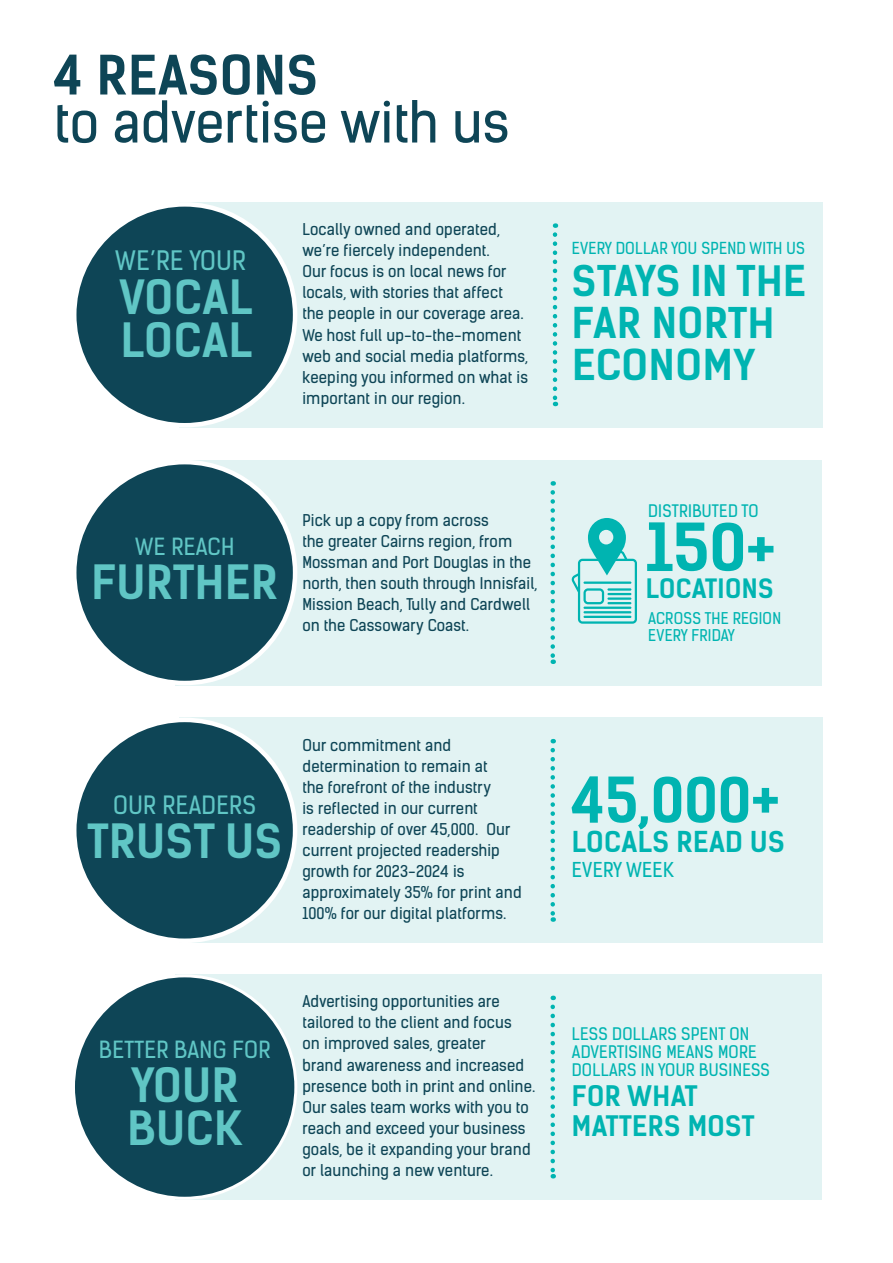
<style>
.page{position:relative;width:893px;height:1263px;background:#fff}
.page>*{position:absolute;margin:0;border:0;box-sizing:border-box;transform-origin:0 0}
.t1{font:700 63px "Kelson Sans";color:#00b4b1;scale:1.05 1}
.t2{font:700 60px "Kelson Sans";color:#00b4b1}
.t3{font:54px "Kelson Sans";color:#0e4556}
.t4{font:700 51.75px "Kelson Sans";letter-spacing:.015em;color:#0e4556}
.t5{font:700 45px/43.5px "Kelson Sans";letter-spacing:.015em;color:#60c6c5}
.t6{font:700 40.5px/42px "Kelson Sans";letter-spacing:.015em;color:#00b4b1}
.t7{font:700 27.45px "Kelson Sans";letter-spacing:.015em;color:#00b4b1}
.t8{font:700 27px/30px "Kelson Sans";letter-spacing:.015em;color:#00b4b1}
.t9{font:25.5px "Kelson Sans";letter-spacing:.015em;color:#60c6c5}
.t10{font:700 25.5px "Kelson Sans";letter-spacing:.015em;color:#00b4b1}
.t11{font:24px "Kelson Sans";letter-spacing:.015em;color:#60c6c5}
.t12{font:22.5px "Kelson Sans";letter-spacing:.015em;color:#60c6c5}
.t13{font:19.5px "Kelson Sans";letter-spacing:.015em;color:#00b4b1}
.t14{font:16.5px/18px "Kelson Sans";letter-spacing:.015em;color:#00b4b1}
.t15{font:15.75px "Kelson Sans";letter-spacing:.015em;color:#00b4b1}
.t16{font:15.45px/21.1px "Kelson Sans";letter-spacing:.01em;color:#0e4556}
.t17{font:15.45px/16.5px "Kelson Sans";letter-spacing:.015em;color:#00b4b1}
.s1{font-size:58.5px}
</style>
<div class="page">
<div style="left:179px;top:202px;width:643px;height:225px;background:#e2f3f3"></div>
<div style="left:74px;top:204px;width:221px;height:221px;background:#0e4556;border-radius:50%"></div>
<svg style="left:553px;top:235px;width:4px;height:171px"></svg>
<div style="left:179px;top:718px;width:643px;height:225px;background:#e2f3f3"></div>
<div style="left:74px;top:720px;width:221px;height:221px;background:#0e4556;border-radius:50%"></div>
<svg style="left:550px;top:750px;width:5px;height:172px"></svg>
<div style="left:175px;top:460px;width:647px;height:225px;background:#e2f3f3"></div>
<div style="left:74px;top:462px;width:221px;height:221px;background:#0e4556;border-radius:50%"></div>
<svg style="left:550px;top:492px;width:5px;height:172px"></svg>
<svg style="left:571px;top:518px;width:66px;height:106px"></svg>
<div style="left:599px;top:530px;width:14px;height:14px;background:#e2f3f3;border-radius:50%"></div>
<div style="left:175px;top:974px;width:647px;height:226px;background:#e2f3f3"></div>
<div style="left:73px;top:976px;width:223px;height:222px;background:#0e4556;border-radius:50%"></div>
<svg style="left:550px;top:1007px;width:5px;height:171px"></svg>
<h3 class="t4" style="left:54px;top:43px;width:265px">4 REASONS</h3>
<h3 class="t3" style="left:54px;top:89px;width:456px">to advertise with us</h3>
<h3 class="t9" style="left:115px;top:245px;width:132px">WE’RE YOUR</h3>
<h3 class="t5" style="left:119px;top:275px;width:135px">VOCAL<br>LOCAL</h3>
<p class="t16" style="left:302px;top:219px;width:227px">Locally owned and operated, we’re fiercely independent.<br>Our focus is on local news for locals, with stories that affect the people in our coverage area.<br>We host full up-to-the-moment web and social media platforms, keeping you informed on what is important in our region.</p>
<p class="t15" style="left:572px;top:239px;width:235px">EVERY DOLLAR YOU SPEND WITH US</p>
<h3 class="t6" style="left:572px;top:260px;width:236px">STAYS IN THE<br>FAR NORTH<br>ECONOMY</h3>
<h3 class="t12" style="left:135px;top:533px;width:101px">WE REACH</h3>
<h3 class="t5" style="left:92px;top:560px;width:188px">FURTHER</h3>
<p class="t14" style="left:648px;top:502px;width:112px">DISTRIBUTED TO</p>
<p class="t16" style="left:302px;top:509px;width:237px">Pick up a copy from across<br>the greater Cairns region, from<br>Mossman and Port Douglas in the north, then south through Innisfail,<br>Mission Beach, Tully and Cardwell on the Cassowary Coast.</p>
<h1 class="t1" style="left:646px;top:509px;width:126px">150<span class="s1">+</span></h1>
<h3 class="t10" style="left:646px;top:573px;width:129px">LOCATIONS</h3>
<p class="t17" style="left:648px;top:610px;width:134px">ACROSS THE REGION<br>EVERY FRIDAY</p>
<h3 class="t11" style="left:113px;top:790px;width:144px">OUR READERS</h3>
<h3 class="t5" style="left:87px;top:819px;width:196px">TRUST US</h3>
<p class="t16" style="left:302px;top:734px;width:221px">Our commitment and determination to remain at<br>the forefront of the industry<br>is reflected in our current readership of over 45,000. Our current projected readership growth for 2023-2024 is approximately 35% for print and<br>100% for our digital platforms.</p>
<h3 class="t12" style="left:99px;top:1036px;width:173px">BETTER BANG FOR</h3>
<h3 class="t5" style="left:128px;top:1063px;width:116px">YOUR<br>BUCK</h3>
<p class="t16" style="left:302px;top:991px;width:234px">Advertising opportunities are tailored to the client and focus<br>on improved sales, greater<br>brand awareness and increased presence both in print and online.<br>Our sales team works with you to reach and exceed your business goals, be it expanding your brand or launching a new venture.</p>
<h2 class="t2" style="left:572px;top:763px;width:210px">45,000+</h2>
<h3 class="t7" style="left:572px;top:825px;width:214px">LOCALS READ US</h3>
<p class="t13" style="left:572px;top:858px;width:104px">EVERY WEEK</p>
<p class="t14" style="left:572px;top:1025px;width:200px">LESS DOLLARS SPENT ON<br>ADVERTISING MEANS MORE<br>DOLLARS IN YOUR BUSINESS</p>
<h3 class="t8" style="left:572px;top:1081px;width:184px">FOR WHAT<br>MATTERS MOST</h3>
</div>
